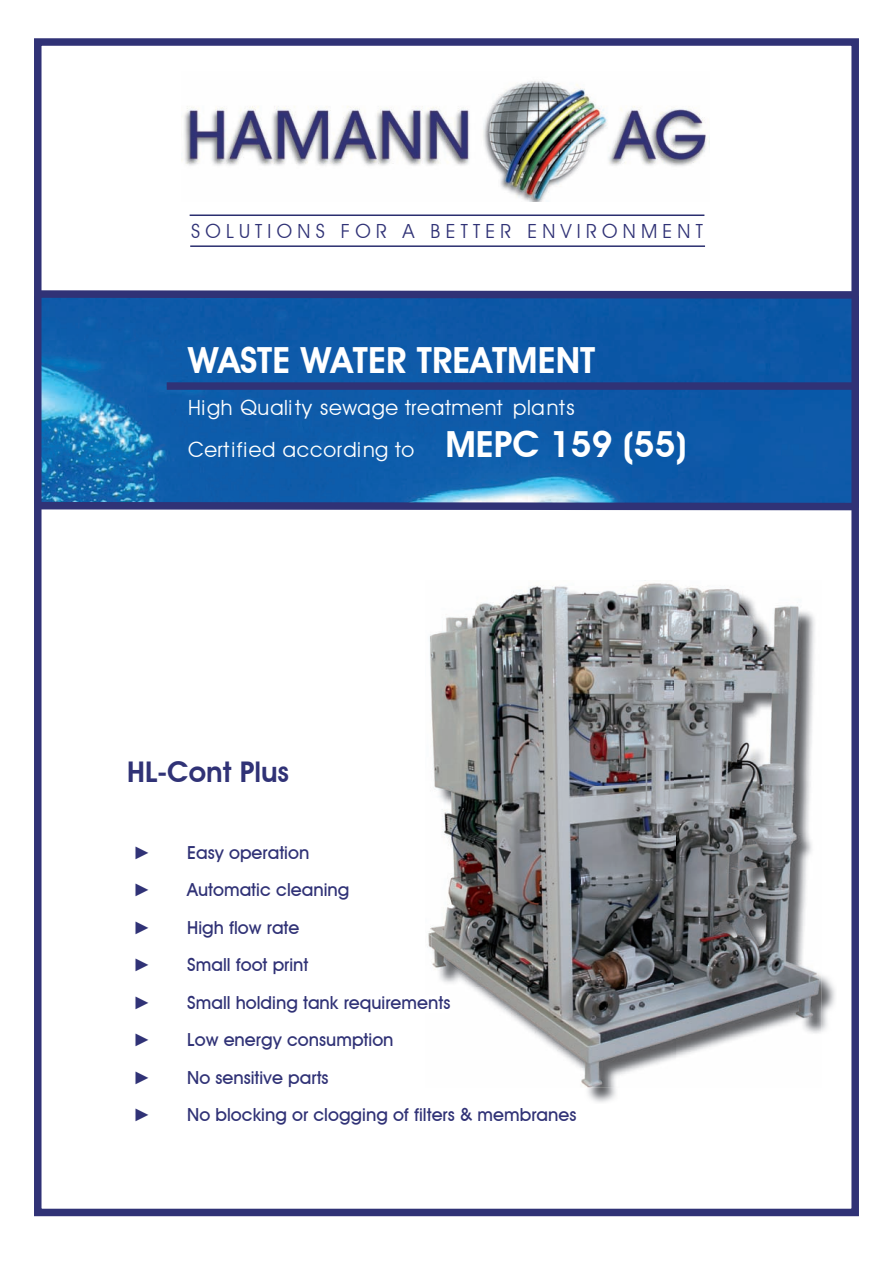
<style>
.page{position:relative;width:893px;height:1263px;background:#fff}
.page>*{position:absolute;margin:0;border:0;box-sizing:border-box;transform-origin:0 0}
.t1{font:600 36px "Avant Garde IT Cby BT";color:#fff}
.t2{font:600 28.5px "Avant Garde IT Cby BT";color:#303276}
.t3{font:21px/42px "Avant Garde IT Cby BT";letter-spacing:.025em;color:#fff}
.t4{font:19.5px "Avant Garde IT Cby BT";letter-spacing:.27em;color:#303276}
.t5{font:500 18px "Avant Garde IT Cby BT";color:#303276}
.t6{font:18px/37.5px "Arial";color:#303276}
.s1{font-weight:600;font-size:36px}
</style>
<div class="page">
<img style="left:43px;top:302px;width:807px;height:196px">
<svg style="left:43px;top:498px;width:807px;height:13px;background:#455d99"></svg>
<svg style="left:43px;top:290px;width:807px;height:12px;background:#314a8d"></svg>
<div style="left:167px;top:382px;width:692px;height:8px;background:#303276"></div>
<img style="left:183px;top:81px;width:526px;height:121px">
<hr style="left:190px;top:214px;width:514px;height:2px;background:#2a2e6f">
<hr style="left:190px;top:245px;width:515px;height:2px;background:#2a2e6f">
<img style="left:821px;top:975px;width:14px;height:57px">
<img style="left:587px;top:1088px;width:29px;height:15px">
<img style="left:641px;top:580px;width:33px;height:6px">
<img style="left:428px;top:635px;width:3px;height:313px">
<img style="left:431px;top:586px;width:390px;height:502px">
<div style="left:34px;top:38px;width:825px;height:1178px;border:8px solid #303276"></div>
<p class="t4" style="left:191px;top:219px;width:513px">SOLUTIONS FOR A BETTER ENVIRONMENT</p>
<h1 class="t1" style="left:188px;top:338px;width:409px">WASTE WATER TREATMENT</h1>
<p class="t3" style="left:188px;top:386px;width:500px">High Quali ty sewage treatment plants<br>Certified according to <span class="s1">MEPC 159 (55)</span></p>
<h2 class="t2" style="left:127px;top:755px;width:163px">HL-Cont Plus</h2>
<p class="t6" style="left:133px;top:834px;width:19px">►</p>
<p class="t5" style="left:187px;top:841px;width:124px">Easy operation</p>
<p class="t6" style="left:133px;top:871px;width:19px">►</p>
<p class="t5" style="left:187px;top:879px;width:164px">Automatic cleaning</p>
<p class="t6" style="left:133px;top:909px;width:19px">►</p>
<p class="t5" style="left:187px;top:916px;width:114px">High flow rate</p>
<p class="t6" style="left:133px;top:946px;width:19px">►</p>
<p class="t5" style="left:187px;top:954px;width:123px">Small foot print</p>
<p class="t6" style="left:133px;top:984px;width:19px">► ►</p>
<p class="t5" style="left:187px;top:991px;width:265px">Small holding tank requirements</p>
<p class="t5" style="left:187px;top:1029px;width:208px">Low energy consumption</p>
<p class="t6" style="left:133px;top:1059px;width:19px">►</p>
<p class="t5" style="left:187px;top:1066px;width:143px">No sensitive parts</p>
<p class="t6" style="left:133px;top:1096px;width:19px">►</p>
<p class="t5" style="left:187px;top:1104px;width:391px">No blocking or clogging of filters &amp; membranes</p>
</div>
